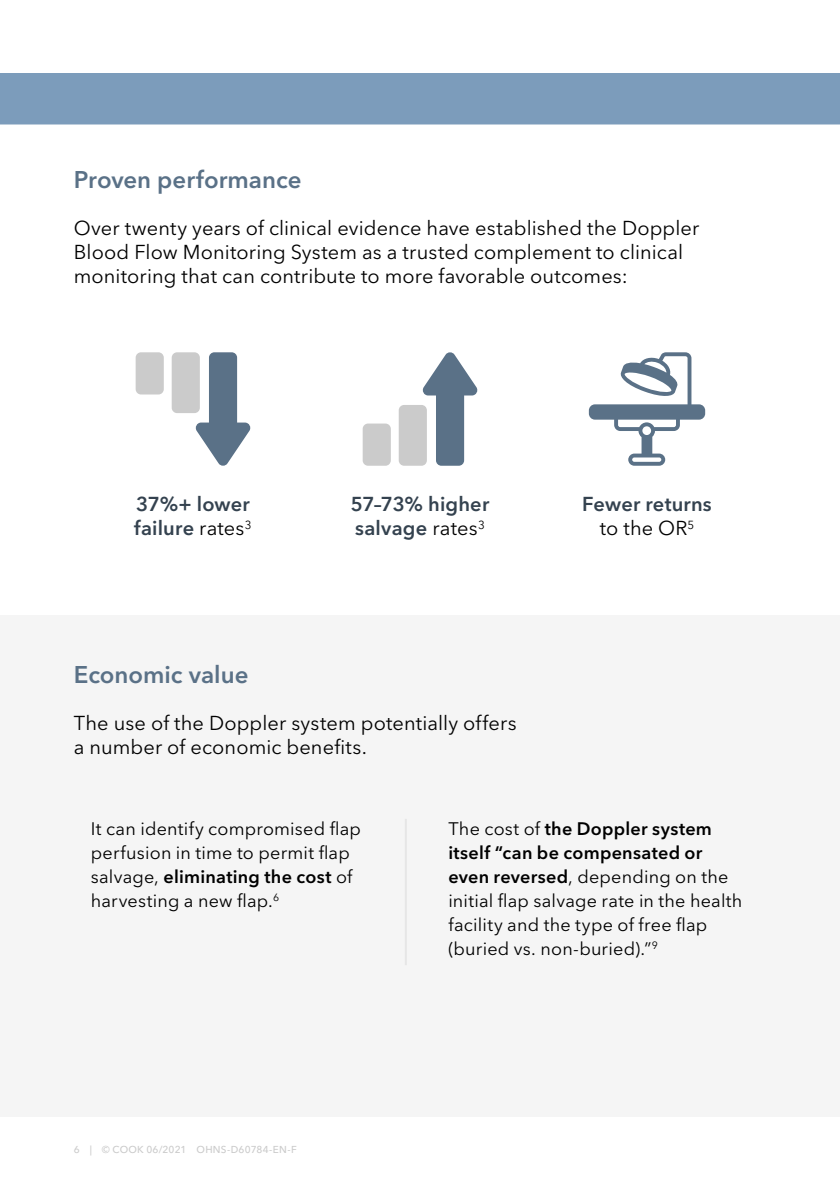
<style>
.page{position:relative;width:840px;height:1191px;background:#fff}
.page>*{position:absolute;margin:0;border:0;box-sizing:border-box;transform-origin:0 0}
.t1{font:600 24px "Avenir Next LT Pro";color:#5a7187}
.t2{font:20px/24px "Avenir Next LT Pro";letter-spacing:.005em;color:#000}
.t3{font:600 20px/24px "Avenir Next LT Pro";letter-spacing:.01em;color:#34424f}
.t4{font:18px/24px "Avenir Next LT Pro";letter-spacing:.01em;color:#000}
.t5{font:500 10px "Avenir Next LT Pro";letter-spacing:.02em;color:#cbcbcb}
.s1{font-weight:400;color:#000}
.s2{font-weight:600}
</style>
<div class="page">
<div style="left:0;top:124px;width:839px;height:993px;background:#f5f5f5"></div>
<div style="left:0;top:73px;width:839px;height:51px;background:#7c9cbb"></div>
<hr style="left:0;top:124px;width:839px;height:3px;background:#fff">
<div style="left:0;top:127px;width:839px;height:487px;background:#fff"></div>
<div style="left:136px;top:352px;width:28px;height:42px;background:#cbcbcb;border-radius:5px"></div>
<div style="left:172px;top:352px;width:28px;height:61px;background:#cbcbcb;border-radius:5px"></div>
<svg style="left:194px;top:352px;width:57px;height:114px"></svg>
<div style="left:362px;top:423px;width:28px;height:43px;background:#cbcbcb;border-radius:5px"></div>
<div style="left:398px;top:405px;width:28px;height:61px;background:#cbcbcb;border-radius:5px"></div>
<svg style="left:421px;top:352px;width:57px;height:114px"></svg>
<svg style="left:588px;top:352px;width:116px;height:114px"></svg>
<hr style="left:404px;top:819px;width:2px;height:146px;background:#e6e6e6">
<h1 class="t1" style="left:74px;top:165px;width:229px">Proven performance</h1>
<p class="t2" style="left:74px;top:216px;width:626px">Over twenty years of clinical evidence have established the Doppler<br>Blood Flow Monitoring System as a trusted complement to clinical monitoring that can contribute to more favorable outcomes:</p>
<p class="t3" style="left:134px;top:492px;width:119px">37%+ lower failure <span class="s1">rates</span><sup>3</sup></p>
<p class="t3" style="left:350px;top:492px;width:140px">57–73% higher salvage <span class="s1">rates</span><sup>3</sup></p>
<p class="t3" style="left:582px;top:492px;width:131px;text-align:center">Fewer returns <span class="s1">to the OR</span><sup>5</sup></p>
<h1 class="t1" style="left:74px;top:660px;width:176px">Economic value</h1>
<p class="t2" style="left:74px;top:711px;width:444px">The use of the Doppler system potentially offers a number of economic benefits.</p>
<p class="t4" style="left:91px;top:816px;width:271px">It can identify compromised flap perfusion in time to permit flap salvage, <span class="s2">eliminating the cost</span> of harvesting a new flap.<sup>6</sup></p>
<p class="t4" style="left:448px;top:816px;width:295px">The cost of <span class="s2">the Doppler system itself “can be compensated or even reversed</span>, depending on the initial flap salvage rate in the health facility and the type of free flap (buried vs. non-buried).”<sup>9</sup></p>
<p class="t5" style="left:74px;top:1143px;width:224px">6 | © COOK 06/2021 OHNS-D60784-EN-F</p>
</div>
